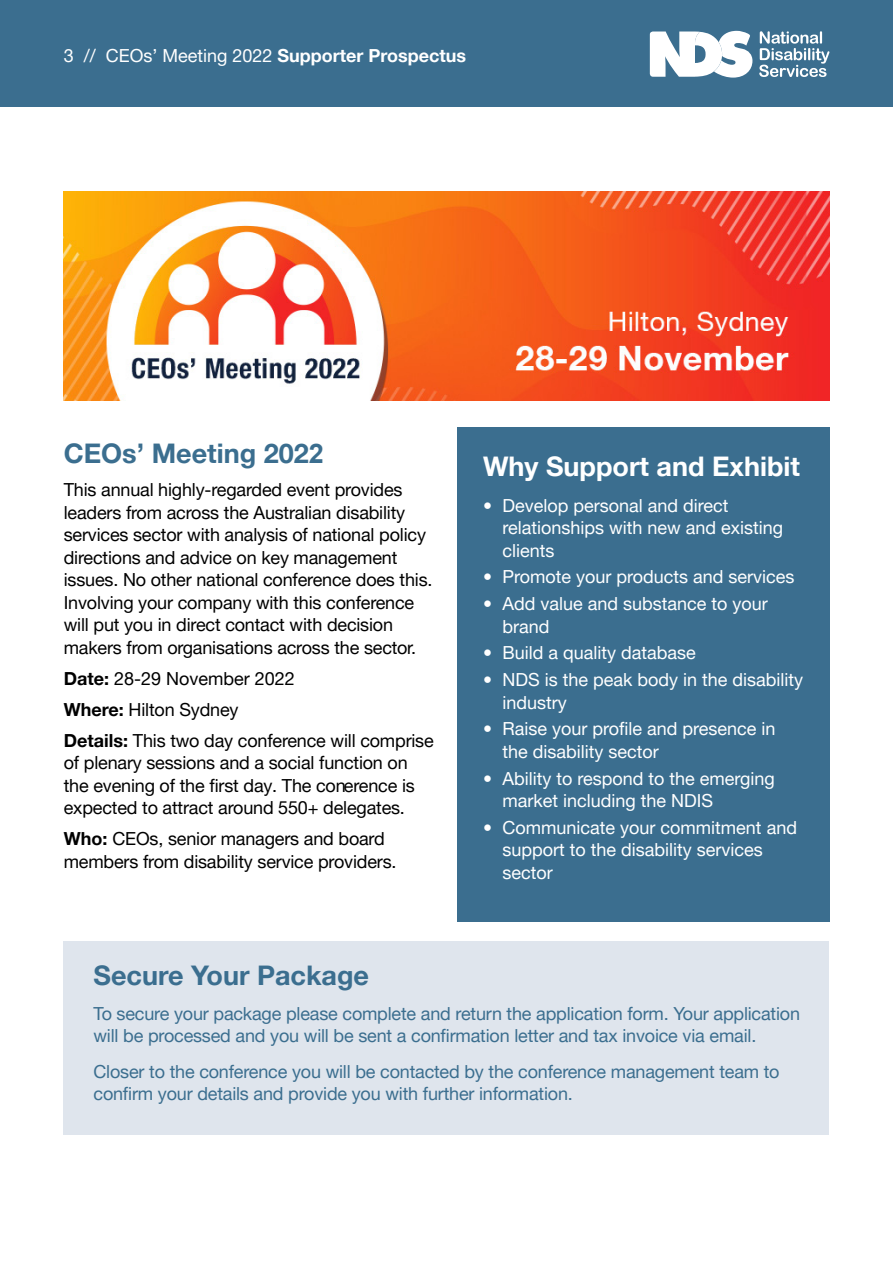
<style>
.page{position:relative;width:893px;height:1263px;background:#fff}
.page>*{position:absolute;margin:0;border:0;box-sizing:border-box;transform-origin:0 0}
.t1{font:700 27px "Helvetica Neue LT Pro";color:#3b6e8f}
.t2{font:700 27px "Helvetica Neue LT Pro";color:#fff}
.t3{font:18px/22.5px "Helvetica Neue LT Pro";letter-spacing:-.01em;color:#000}
.t4{font:18px/22.5px "Helvetica Neue LT Pro";color:#fff}
.t5{font:18px/22.5px "Helvetica Neue LT Pro";letter-spacing:-.01em;color:#3b6e8f}
.s1{font-weight:700}
.s2{font-family:"Arial"}
</style>
<div class="page">
<div style="left:0;top:0;width:893px;height:106px;background:#3b6e8f"></div>
<svg style="left:650px;top:31px;width:102px;height:47px"></svg>
<svg style="left:759px;top:31px;width:70px;height:46px"></svg>
<div style="left:457px;top:427px;width:372px;height:494px;background:#3b6e8f"></div>
<img style="left:64px;top:191px;width:765px;height:209px">
<div style="left:64px;top:941px;width:765px;height:193px;background:#dfe5ed"></div>
<p class="t4" style="left:64px;top:44px;width:404px">3 // CEOs’ Meeting 2022 <span class="s1">Supporter Prospectus</span></p>
<h1 class="t1" style="left:64px;top:436px;width:262px">CEOs’ Meeting 202<span class="s2">2</span></h1>
<p class="t3" style="left:64px;top:478px;width:370px">This annual highly-regarded event provides leaders from across the Australian disability services sector with analysis of national policy directions and advice on key management issues. No other national conference does this.<br>Involving your company with this conference will put you in direct contact with decision makers from organisations across the sector.</p>
<p class="t3" style="left:64px;top:662px;width:371px;line-height:31px"><span class="s1">Date:</span> 28-29 November 2022<br><span class="s1">Where:</span> Hilton Sydney<br><span class="s1">Details:</span> This two day conference will comprise</p>
<p class="t3" style="left:64px;top:751px;width:353px">of plenary sessions and a social function on the evening of the first day. The conerence is expected to attract around 550+ delegates.</p>
<p class="t3" style="left:64px;top:827px;width:334px"><span class="s1">Who:</span> CEOs, senior managers and board members from disability service providers.</p>
<h1 class="t2" style="left:483px;top:450px;width:319px">Why Support and Exhibit</h1>
<p class="t4" style="left:502px;top:493px;width:282px;text-indent:-19px">• Develop personal and direct relationships with new and existing clients</p>
<p class="t4" style="left:483px;top:565px;width:313px">• Promote your products and services</p>
<p class="t4" style="left:502px;top:592px;width:267px;text-indent:-19px">• Add value and substance to your brand</p>
<p class="t4" style="left:483px;top:641px;width:214px">• Build a quality database</p>
<p class="t4" style="left:502px;top:668px;width:302px;text-indent:-19px">• NDS is the peak body in the disability industry</p>
<p class="t4" style="left:502px;top:717px;width:275px;text-indent:-19px">• Raise your profile and presence in the disability sector</p>
<p class="t4" style="left:502px;top:766px;width:274px;text-indent:-19px">• Ability to respond to the emerging market including the NDIS</p>
<p class="t4" style="left:502px;top:816px;width:296px;text-indent:-19px">• Communicate your commitment and support to the disability services sector</p>
<h1 class="t1" style="left:94px;top:958px;width:277px">Secure Your Package</h1>
<p class="t5" style="left:94px;top:1002px;width:708px">To secure your package please complete and return the application form. Your application will be processed and you will be sent a confirmation letter and tax invoice via email.</p>
<p class="t5" style="left:94px;top:1059px;width:688px">Closer to the conference you will be contacted by the conference management team to confirm your details and provide you with further information.</p>
</div>
